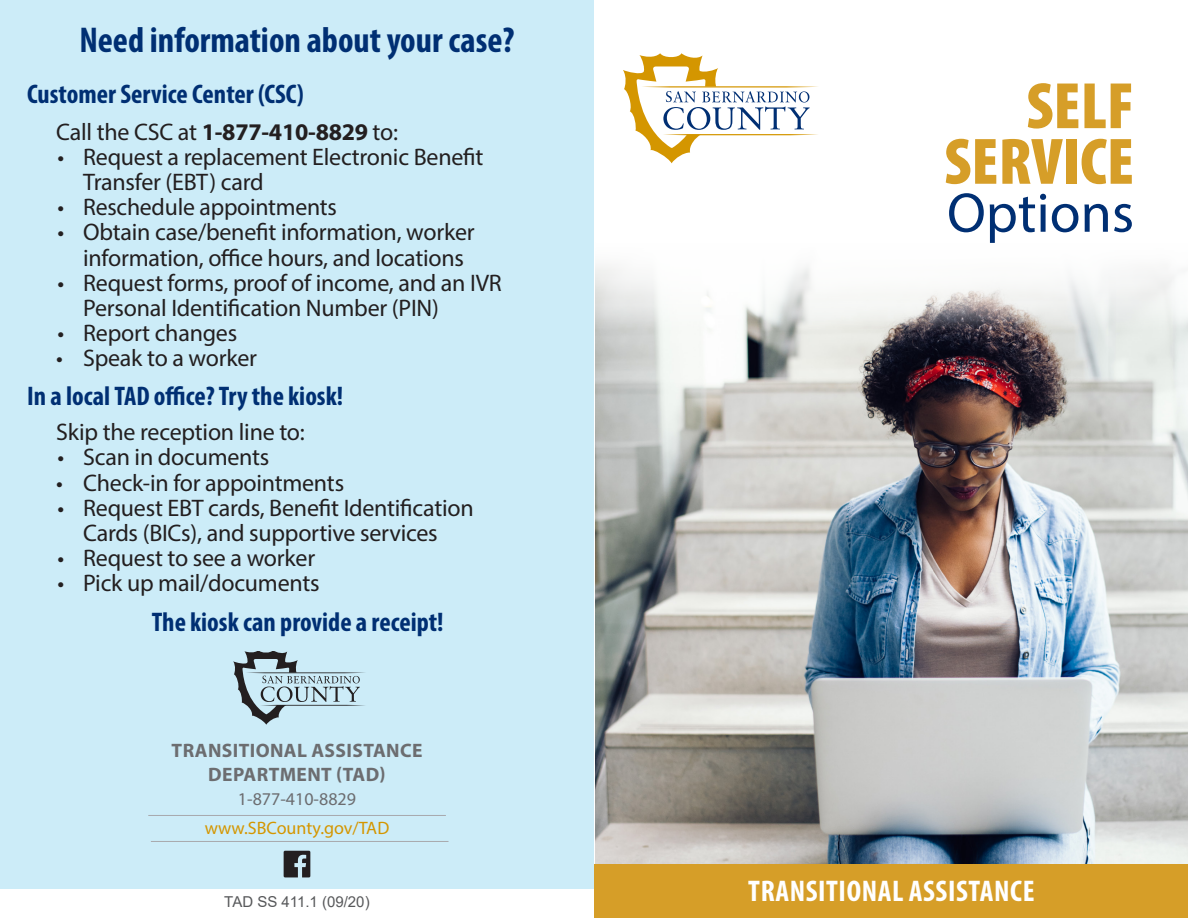
<style>
.page{position:relative;width:1188px;height:918px;background:#fff}
.page>*{position:absolute;margin:0;border:0;box-sizing:border-box;transform-origin:0 0}
.t1{font:900 condensed 66.15px "Myriad Pro";color:#d69e28}
.t2{font:56.25px "Myriad Pro";color:#002f73}
.t3{font:700 condensed 36px "Myriad Pro";color:#002f73}
.t4{font:700 condensed 30px "Myriad Pro";letter-spacing:.02em;color:#fff}
.t5{font:700 condensed 27px "Myriad Pro";color:#002f73}
.t6{font:24px/25.2px "Myriad Pro";letter-spacing:-.01em;color:#231f20}
.t7{font:700 19.5px/23.4px "Myriad Pro";letter-spacing:.02em;color:#6c6d70;text-align:center}
.t8{font:18px "Myriad Pro";color:#d49600}
.t9{font:18px "Myriad Pro";color:#6c6d70}
.t10{font:15px "Arial";color:#57585a}
.s1{font-weight:700}
</style>
<div class="page">
<div style="left:0;top:0;width:594px;height:888px;background:#ccecf8"></div>
<img style="left:595px;top:264px;width:593px;height:600px">
<svg style="left:623px;top:53px;width:195px;height:110px"></svg>
<div style="left:594px;top:864px;width:594px;height:54px;background:#d69e28"></div>
<svg style="left:284px;top:851px;width:26px;height:26px"></svg>
<hr style="left:148px;top:815px;width:298px;height:1px;background:#a8a9ad">
<hr style="left:151px;top:841px;width:298px;height:1px;background:#a8a9ad">
<svg style="left:233px;top:652px;width:132px;height:73px"></svg>
<p class="t3" style="left:79px;top:17px;width:437px">Need information about your case?</p>
<p class="t5" style="left:27px;top:77px;width:278px">Customer Service Center (CSC)</p>
<p class="t6" style="left:56px;top:119px;width:343px">Call the CSC at <span class="s1">1-877-410-8829</span> to:</p>
<p class="t6" style="left:83px;top:144px;width:402px;text-indent:-26px">• Request a replacement Electronic Benefit<br>Transfer (EBT) card</p>
<p class="t6" style="left:57px;top:194px;width:281px">• Reschedule appointments</p>
<p class="t6" style="left:83px;top:219px;width:393px;text-indent:-26px">• Obtain case/benefit information, worker information, office hours, and locations</p>
<p class="t6" style="left:83px;top:270px;width:420px;text-indent:-26px">• Request forms, proof of income, and an IVR<br>Personal Identification Number (PIN)</p>
<p class="t6" style="left:57px;top:320px;width:181px">• Report changes</p>
<p class="t6" style="left:56px;top:345px;width:202px">• Speak to a worker</p>
<p class="t5" style="left:27px;top:379px;width:318px">In a local TAD office? Try the kiosk!</p>
<p class="t6" style="left:56px;top:419px;width:250px">Skip the reception line to:</p>
<p class="t6" style="left:57px;top:444px;width:213px">• Scan in documents</p>
<p class="t6" style="left:56px;top:470px;width:290px">• Check-in for appointments</p>
<p class="t6" style="left:57px;top:495px;width:418px;text-align:center">• Request EBT cards, Benefit Identification<br>Cards (BICs), and supportive services</p>
<p class="t6" style="left:57px;top:545px;width:259px">• Request to see a worker</p>
<p class="t6" style="left:57px;top:570px;width:264px">• Pick up mail/documents</p>
<p class="t5" style="left:152px;top:605px;width:293px">The kiosk can provide a receipt!</p>
<p class="t7" style="left:172px;top:738px;width:252px">TRANSITIONAL ASSISTANCE<br>DEPARTMENT (TAD)</p>
<p class="t9" style="left:238px;top:788px;width:120px">1-877-410-8829</p>
<p class="t8" style="left:205px;top:817px;width:186px">www.SBCounty.gov/TAD</p>
<p class="t10" style="left:224px;top:892px;width:147px">TAD SS 411.1 (09/20)</p>
<p class="t1" style="left:1026px;top:69px;width:109px">SELF</p>
<p class="t1" style="left:944px;top:125px;width:191px">SERVICE</p>
<p class="t2" style="left:947px;top:178px;width:189px">Options</p>
<p class="t4" style="left:748px;top:872px;width:288px">TRANSITIONAL ASSISTANCE</p>
</div>
